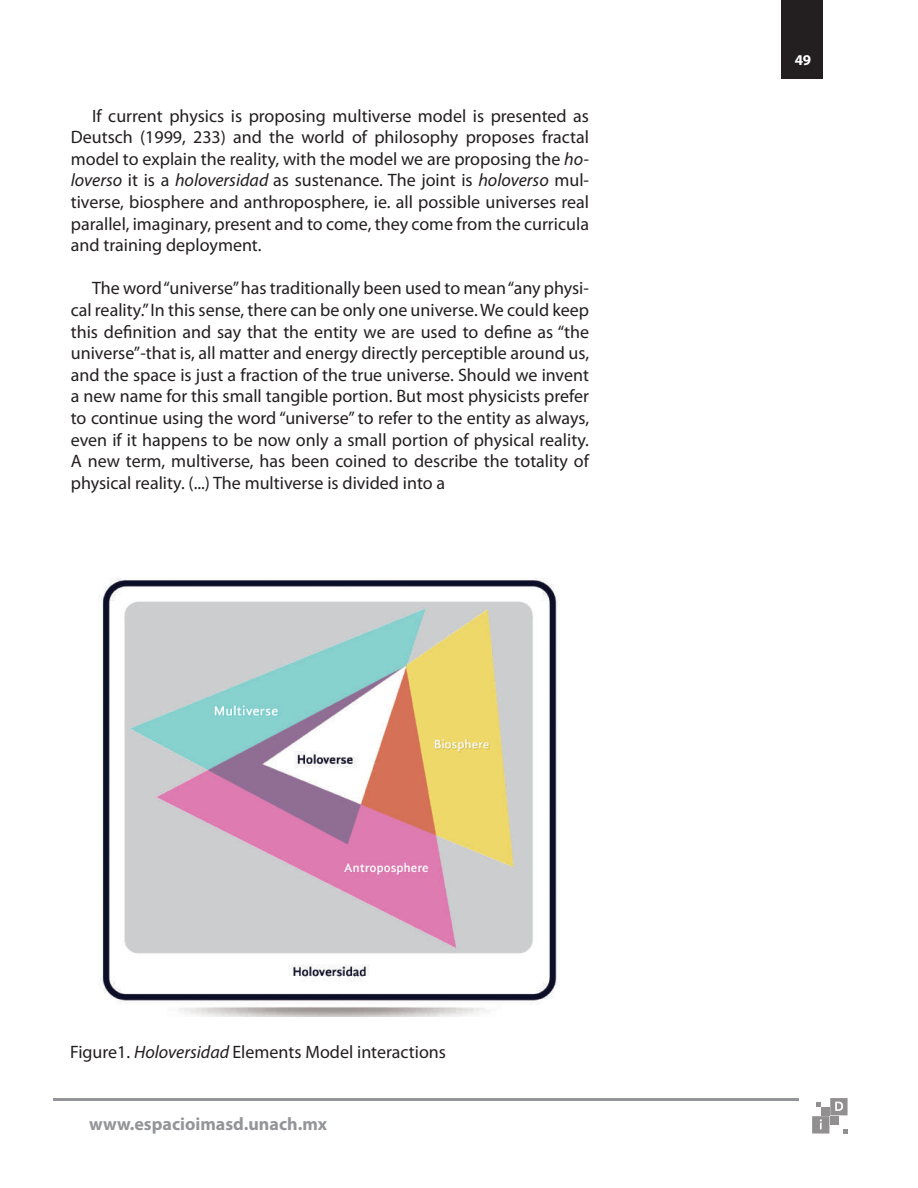
<style>
.page{position:relative;width:918px;height:1188px;background:#fff}
.page>*{position:absolute;margin:0;border:0;box-sizing:border-box;transform-origin:0 0}
.t1{font:18px/21.6px "Myriad Pro";color:#231f20;text-align:justify}
.t2{font:700 18px "Myriad Pro";color:#939598}
.t3{font:700 15px "Myriad Pro";color:#fff}
.s1{font-style:italic}
</style>
<div class="page">
<hr style="left:54px;top:1098px;width:745px;height:3px;background:#939598">
<svg style="left:812px;top:1098px;width:36px;height:36px"></svg>
<div style="left:782px;top:0;width:41px;height:78px;background:#231f20"></div>
<img style="left:99px;top:578px;width:461px;height:439px">
<p class="t1" style="left:71px;top:104px;width:520px;text-indent:21px">If current physics is proposing multiverse model is presented as Deutsch (1999, 233) and the world of philosophy proposes fractal model to explain the reality, with the model we are proposing the <span class="s1">ho&shy;loverso</span> it is a <span class="s1">holoversidad</span> as sustenance. The joint is <span class="s1">holoverso</span> mul&shy;tiverse, biosphere and anthroposphere, ie. all possible universes real parallel, imaginary, present and to come, they come from the curricula and training deployment.</p>
<p class="t1" style="left:71px;top:277px;width:520px;text-indent:21px">The word “universe” has traditionally been used to mean “any physi&shy;cal reality.” In this sense, there can be only one universe. We could keep this definition and say that the entity we are used to define as “the universe”-that is, all matter and energy directly perceptible around us, and the space is just a fraction of the true universe. Should we invent a new name for this small tangible portion. But most physicists prefer to continue using the word “universe” to refer to the entity as always, even if it happens to be now only a small portion of physical reality.<br>A new term, multiverse, has been coined to describe the totality of physical reality. (...) The multiverse is divided into a</p>
<p class="t3" style="left:795px;top:50px;width:18px">49</p>
<p class="t1" style="left:70px;top:1040px;width:377px">Figure1. <span class="s1">Holoversidad</span> Elements Model interactions</p>
<p class="t2" style="left:89px;top:1112px;width:240px">www.espacioimasd.unach.mx</p>
</div>
